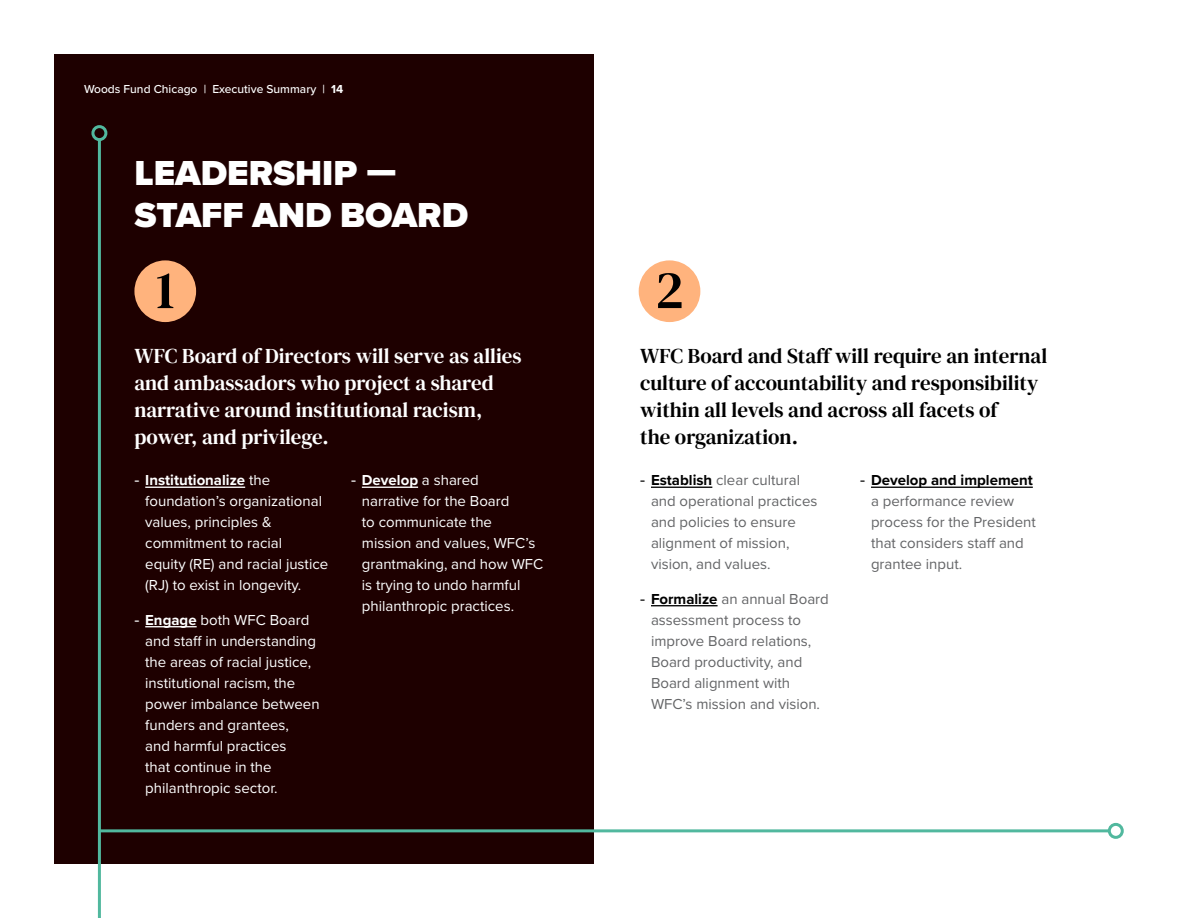
<style>
.page{position:relative;width:1188px;height:918px;background:#fff}
.page>*{position:absolute;margin:0;border:0;box-sizing:border-box;transform-origin:0 0}
.t1{font:53.85px "DM Serif Text";color:#000}
.t2{font:900 36px/42px "Proxima Nova";color:#fff}
.t3{font:21px/27px "DM Serif Text";color:#000}
.t4{font:21px/27px "DM Serif Text";color:#fff}
.t5{font:15px/21px "Proxima Nova";color:#fff}
.t6{font:15px/21px "Proxima Nova";color:#636466}
.t7{font:500 12px "Proxima Nova";color:#fff}
.s1{font-weight:700}
.s2{font-family:"Arial"}
.s3{font-family:"Arial";color:#000}
.s4{font-weight:700;color:#000}
</style>
<div class="page">
<div style="left:54px;top:54px;width:540px;height:810px;background:#1e0000"></div>
<hr style="left:145px;top:487px;width:100px;height:1px;background:#fff">
<hr style="left:145px;top:626px;width:52px;height:1px;background:#fff">
<hr style="left:362px;top:487px;width:56px;height:1px;background:#fff">
<hr style="left:98px;top:140px;width:3px;height:778px;background:#51b89e">
<div style="left:91px;top:125px;width:16px;height:16px;border:3px solid #51b89e;border-radius:50%"></div>
<hr style="left:651px;top:487px;width:61px;height:1px;background:#000">
<hr style="left:651px;top:605px;width:67px;height:1px;background:#000">
<hr style="left:871px;top:487px;width:162px;height:1px;background:#000">
<div style="left:134px;top:260px;width:62px;height:62px;background:#ffb37d;border-radius:50%"></div>
<div style="left:639px;top:260px;width:61px;height:62px;background:#ffb37d;border-radius:50%"></div>
<hr style="left:99px;top:829px;width:1010px;height:3px;background:#51b89e">
<div style="left:1108px;top:823px;width:16px;height:16px;border:3px solid #51b89e;border-radius:50%"></div>
<p class="t7" style="left:84px;top:81px;width:261px">Woods Fund Chicago | Executive Summary | <span class="s1">14</span></p>
<h2 class="t2" style="left:134px;top:152px;width:335px">LEADERSHIP —<br>STAFF AND BOARD</h2>
<h1 class="t1" style="left:156px;top:259px;width:20px">1</h1>
<h1 class="t1" style="left:655px;top:259px;width:30px">2</h1>
<h3 class="t4" style="left:134px;top:343px;width:389px">WFC Board of Directors will serve as allies and ambassadors who project a shared narrative around institutional racism, power, and privilege.</h3>
<p class="t5" style="left:145px;top:469px;width:185px;text-indent:-11px"><span class="s2">-</span> <span class="s1">Institutionalize</span> the foundation’s organizational values, principles &amp; commitment to racial<br>equity (RE) and racial justice (RJ) to exist in longevity.</p>
<p class="t5" style="left:145px;top:608px;width:176px;text-indent:-11px"><span class="s2">-</span> <span class="s1">Engage</span> both WFC Board and staff in understanding the areas of racial justice, institutional racism, the power imbalance between funders and grantees,<br>and harmful practices<br>that continue in the philanthropic sector.</p>
<p class="t5" style="left:362px;top:469px;width:183px;text-indent:-11px"><span class="s2">-</span> <span class="s1">Develop</span> a shared<br>narrative for the Board<br>to communicate the mission and values, WFC’s grantmaking, and how WFC is trying to undo harmful philanthropic practices.</p>
<h3 class="t3" style="left:640px;top:343px;width:409px">WFC Board and Staff will require an internal culture of accountability and responsibility within all levels and across all facets of<br>the organization.</h3>
<p class="t6" style="left:651px;top:469px;width:168px;text-indent:-11px"><span class="s3">-</span> <span class="s4">Establish</span> clear cultural and operational practices and policies to ensure alignment of mission, vision, and values.</p>
<p class="t6" style="left:651px;top:587px;width:179px;text-indent:-11px"><span class="s3">-</span> <span class="s4">Formalize</span> an annual Board assessment process to improve Board relations,<br>Board productivity, and<br>Board alignment with<br>WFC’s mission and vision.</p>
<p class="t6" style="left:871px;top:469px;width:166px;text-indent:-11px"><span class="s3">-</span> <span class="s4">Develop and implement </span>a performance review process for the President that considers staff and grantee input.</p>
</div>
